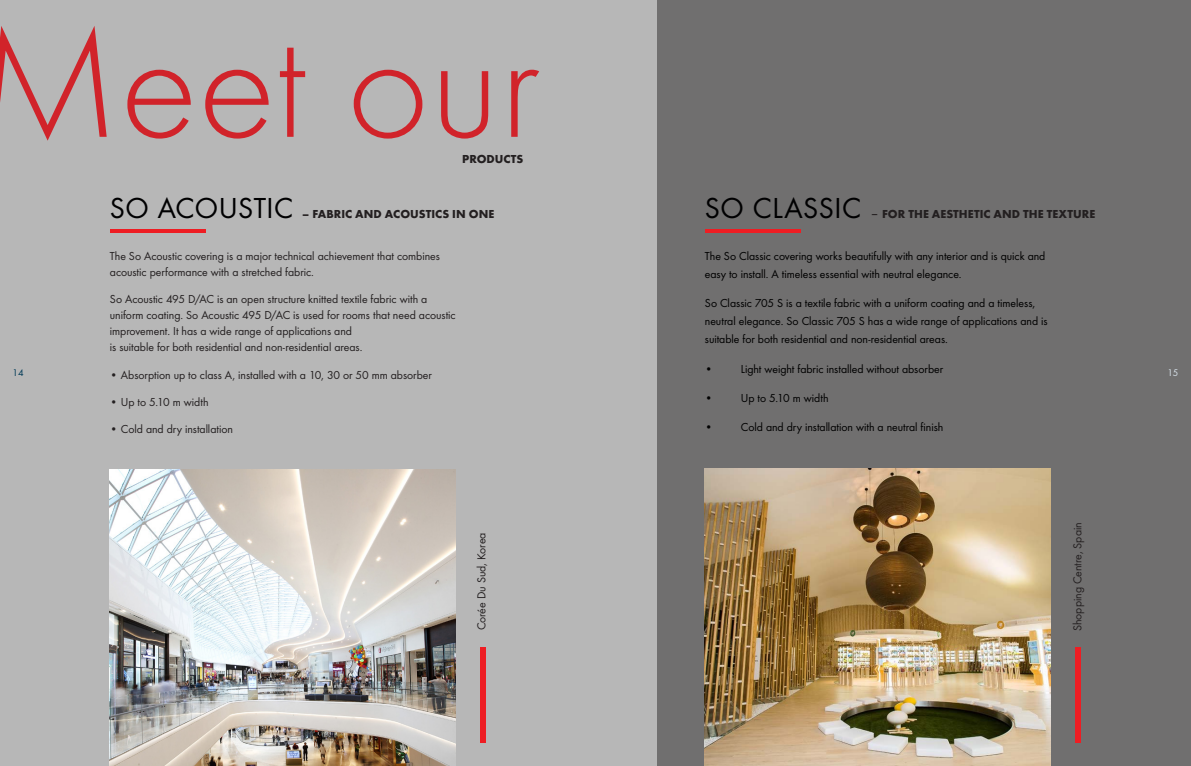
<style>
.page{position:relative;width:1191px;height:766px;background:#fff}
.page>*{position:absolute;margin:0;border:0;box-sizing:border-box;transform-origin:0 0}
.t1{font:300 160.8px "Futura";color:#d1232a}
.Sub_headline_12pt{font:30px "Futura Boo";letter-spacing:.015em;color:#000001}
.Body_copy_Futura{font:12px/16px "Futura Boo";letter-spacing:-.005em;color:#231f20}
.Body_copy_Futura-2{font:12px/18px "Futura Boo";letter-spacing:-.005em;color:#000}
.Sub_headline_12pt-2{font:700 12px "Futura";letter-spacing:.005em;color:#231f20}
.Body_copy_Noto{font:12px "Futura Boo";letter-spacing:-.005em;color:#231f20}
.Sub_headline{font:700 12px "Futura";color:#231f20}
.t2{font:10px "Futura Boo";color:#003a57}
.t3{font:10px "Futura Boo";color:#d8e2ea}
.s1{font-family:"Futura Boo";font-weight:400;font-size:30px;color:#000001}
.s2{font-family:"Futura Boo";font-weight:400;font-size:16px}
</style>
<div class="page">
<div style="left:0;top:0;width:658px;height:765px;background:#b7b7b7"></div>
<div style="left:658px;top:0;width:533px;height:765px;background:#706f6f"></div>
<hr style="left:705px;top:229px;width:95px;height:4px;background:#ee1d23">
<img style="left:705px;top:468px;width:345px;height:297px">
<div style="left:1074px;top:647px;width:6px;height:95px;background:#ee1d23"></div>
<img style="left:110px;top:469px;width:346px;height:296px">
<div style="left:480px;top:647px;width:5px;height:95px;background:#ee1d23"></div>
<hr style="left:110px;top:229px;width:95px;height:4px;background:#ee1d23">
<p class="t1" style="left:-24px;top:-8px;width:567px">Meet our</p>
<p class="Sub_headline" style="left:462px;top:151px;width:62px">PRODUCTS</p>
<p class="Sub_headline_12pt" style="left:110px;top:190px;width:185px">SO ACOUSTIC</p>
<p class="Sub_headline_12pt-2" style="left:302px;top:206px;width:194px">– FABRIC AND ACOUSTICS IN ONE</p>
<p class="Sub_headline_12pt-2" style="left:705px;top:206px;width:392px"><span class="s1">SO CLASSIC</span> <span class="s2">–</span> FOR THE AESTHETIC AND THE TEXTURE</p>
<p class="Body_copy_Futura-2" style="left:705px;top:247px;width:342px">The So Classic covering works beautifully with any interior and is quick and easy to install. A timeless essential with neutral elegance.</p>
<p class="Body_copy_Futura-2" style="left:705px;top:294px;width:344px">So Classic 705 S is a textile fabric with a uniform coating and a timeless, neutral elegance. So Classic 705 S has a wide range of applications and is suitable for both residential and non-residential areas.</p>
<p class="Body_copy_Futura-2" style="left:705px;top:360px;width:240px">• Light weight fabric installed without absorber</p>
<p class="Body_copy_Futura-2" style="left:705px;top:389px;width:125px">• Up to 5.10 m width</p>
<p class="Body_copy_Futura-2" style="left:705px;top:418px;width:240px">• Cold and dry installation with a neutral finish</p>
<p class="Body_copy_Futura" style="left:110px;top:248px;width:332px">The So Acoustic covering is a major technical achievement that combines acoustic performance with a stretched fabric.</p>
<p class="Body_copy_Futura" style="left:110px;top:291px;width:347px">So Acoustic 495 D/AC is an open structure knitted textile fabric with a uniform coating. So Acoustic 495 D/AC is used for rooms that need acoustic improvement. It has a wide range of applications and<br>is suitable for both residential and non-residential areas.</p>
<p class="Body_copy_Futura" style="left:110px;top:367px;width:323px">• Absorption up to class A, installed with a 10, 30 or 50 mm absorber</p>
<p class="Body_copy_Futura" style="left:110px;top:394px;width:100px">• Up to 5.10 m width</p>
<p class="Body_copy_Futura" style="left:110px;top:421px;width:125px">• Cold and dry installation</p>
<p class="t2" style="left:12px;top:366px;width:13px">14</p>
<p class="t3" style="left:1167px;top:366px;width:13px">15</p>
<p class="Body_copy_Noto" style="left:474px;top:630px;width:99px;rotate:-90deg">Corée Du Sud, Korea</p>
<p class="Body_copy_Noto" style="left:1070px;top:631px;width:110px;rotate:-90deg">Shopping Centre, Spain</p>
</div>
